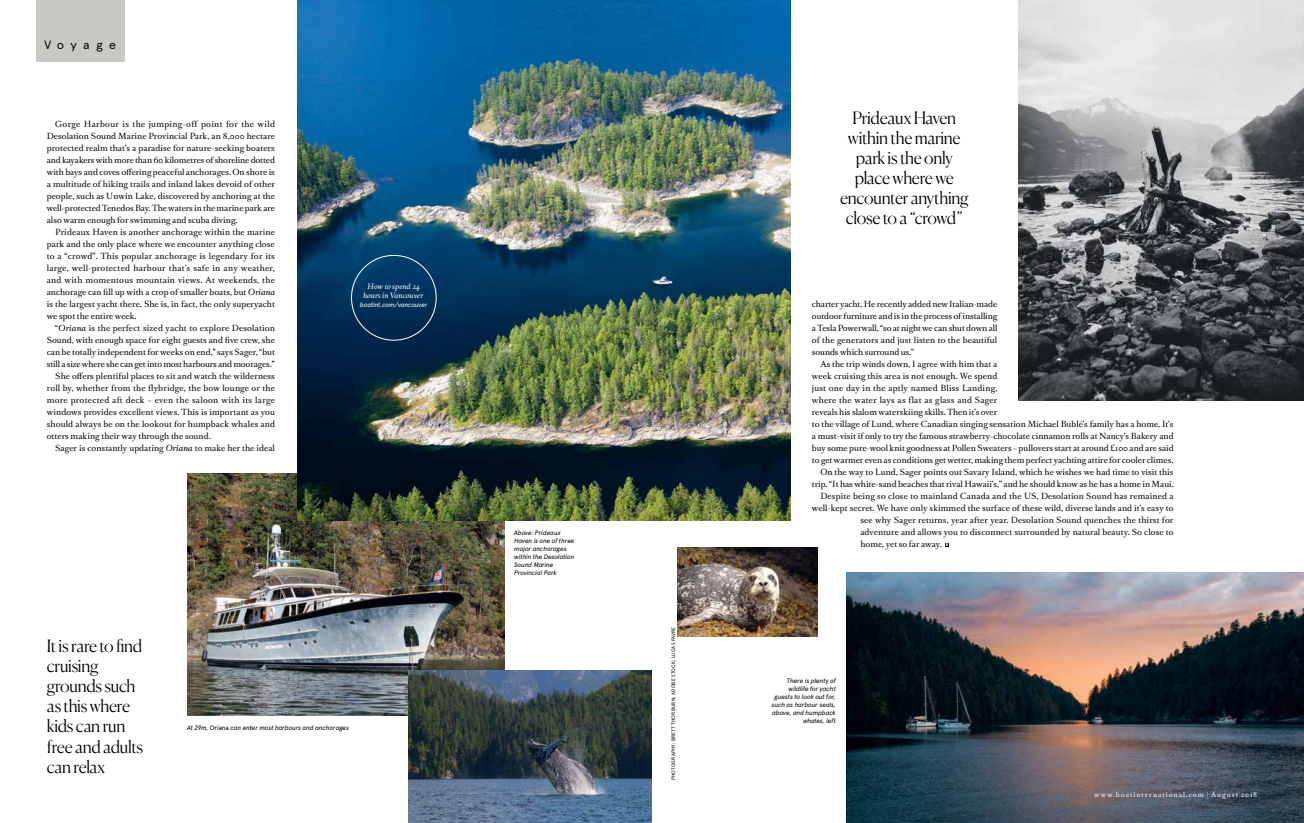
<style>
.page{position:relative;width:1304px;height:823px;background:#fff}
.page>*{position:absolute;margin:0;border:0;box-sizing:border-box;transform-origin:0 0}
.t1{font:300 17px/20px "Canela";letter-spacing:-.02em;color:#000}
.t2{font:12px "Apercu Mono";letter-spacing:.455em;color:#000}
.t3{font:8px/12px "Romain BP Text";color:#000;text-align:justify}
.t4{font:8px "Romain BP Text";letter-spacing:.02em;color:#000}
.t5{font:8px "Romain BP Text";letter-spacing:.025em;color:#000}
.t6{font:8px "Romain BP Text";letter-spacing:.035em;color:#000}
.t7{font:italic 7px/9px "Romain BP Text";color:#fff;text-align:center}
.t8{font:italic 6.5px/8px "Apercu";letter-spacing:-.025em;color:#000}
.t9{font:6.5px "Romain BP Text";letter-spacing:.14em;color:#fff}
.t10{font:italic 6.5px "Apercu";letter-spacing:-.015em;color:#fff}
.t11{font:5px "Apercu";letter-spacing:.03em;color:#000}
.s1{font-style:italic}
.s2{font-style:normal}
.s3{font-family:"Euclid Flex";font-weight:700;font-size:3.9px;color:#fff}
</style>
<div class="page">
<div style="left:36px;top:0;width:89px;height:62px;background:#c8c9c4"></div>
<img style="left:846px;top:572px;width:458px;height:250px">
<svg style="left:945px;top:543px;width:4px;height:3px"></svg>
<img style="left:1019px;top:0;width:285px;height:400px">
<img style="left:677px;top:547px;width:141px;height:88px">
<img style="left:187px;top:473px;width:317px;height:242px">
<img style="left:297px;top:0;width:494px;height:520px">
<img style="left:409px;top:669px;width:243px;height:153px">
<h2 class="t2" style="left:44px;top:38px;width:74px">Voyage</h2>
<p class="t3" style="left:47px;top:117px;width:230px;text-indent:9px">Gorge Harbour is the jumping-off point for the wild Desolation Sound Marine Provincial Park, an 8,000 hectare protected realm that’s a paradise for nature-seeking boaters and kayakers with more than 60 kilometres of shoreline dotted with bays and coves offering peaceful anchorages. On shore is a multitude of hiking trails and inland lakes devoid of other people, such as Unwin Lake, discovered by anchoring at the well-protected Tenedos Bay. The waters in the marine park are also warm enough for swimming and scuba diving.</p>
<p class="t3" style="left:47px;top:225px;width:230px;text-indent:9px">Prideaux Haven is another anchorage within the marine park and the only place where we encounter anything close to a “crowd”. This popular anchorage is legendary for its large, well-protected harbour that’s safe in any weather, and with momentous mountain views. At weekends, the anchorage can fill up with a crop of smaller boats, but <span class="s1">Oriana </span>is the largest yacht there. She is, in fact, the only superyacht we spot the entire week.</p>
<p class="t4" style="left:55px;top:321px;width:221px">“<span class="s1">Oriana</span> is the perfect sized yacht to explore Desolation</p>
<p class="t3" style="left:47px;top:333px;width:230px">Sound, with enough space for eight guests and five crew, she</p>
<p class="t3" style="left:47px;top:345px;width:230px">can be totally independent for weeks on end,” says Sager, “but</p>
<p class="t3" style="left:47px;top:357px;width:230px">still a size where she can get into most harbours and moorages.”</p>
<p class="t3" style="left:55px;top:369px;width:221px">She offers plentiful places to sit and watch the wilderness</p>
<p class="t4" style="left:47px;top:381px;width:230px">roll by, whether from the flybridge, the bow lounge or the</p>
<p class="t6" style="left:47px;top:393px;width:230px">more protected aft deck – even the saloon with its large</p>
<p class="t3" style="left:47px;top:405px;width:230px">windows provides excellent views. This is important as you</p>
<p class="t3" style="left:47px;top:417px;width:230px">should always be on the lookout for humpback whales and</p>
<p class="t3" style="left:47px;top:429px;width:166px">otters making their way through the sound.</p>
<p class="t3" style="left:55px;top:441px;width:221px">Sager is constantly updating <span class="s1">Oriana</span> to make her the ideal</p>
<p class="t7" style="left:363px;top:281px;width:61px">How to spend 24 hours in Vancouver</p>
<p class="t10" style="left:360px;top:300px;width:69px">boatint.com/vancouver</p>
<h1 class="t1" style="left:47px;top:634px;width:98px">It is rare to find cruising grounds such as this where kids can run free and adults can relax</h1>
<p class="t8" style="left:187px;top:723px;width:164px">At 29m, <span class="s2">Oriana</span> can enter most harbours and anchorages</p>
<p class="t8" style="left:514px;top:528px;width:62px">Above: Prideaux<br>Haven is one of three major anchorages within the Desolation<br>Sound Marine<br>Provincial Park</p>
<p class="t11" style="left:670px;top:780px;width:155px;rotate:-90deg">PHOTOGRAPHY: BRETT THORBURN; ADOBE STOCK; LUCAS FAVRE</p>
<h1 class="t1" style="left:840px;top:107px;width:130px;text-align:center">Prideaux Haven within the marine park is the only place where we encounter anything close to a “crowd”</h1>
<p class="t3" style="left:812px;top:297px;width:187px">charter yacht. He recently added new Italian-made outdoor furniture and is in the process of installing a Tesla Powerwall, “so at night we can shut down all of the generators and just listen to the beautiful sounds which surround us.”</p>
<p class="t3" style="left:820px;top:357px;width:178px">As the trip winds down, I agree with him that a</p>
<p class="t3" style="left:812px;top:369px;width:187px">week cruising this area is not enough. We spend</p>
<p class="t5" style="left:812px;top:381px;width:187px">just one day in the aptly named Bliss Landing,</p>
<p class="t5" style="left:812px;top:393px;width:187px">where the water lays as flat as glass and Sager</p>
<p class="t3" style="left:812px;top:405px;width:187px">reveals his slalom waterskiing skills. Then it’s over</p>
<p class="t3" style="left:812px;top:417px;width:363px">to the village of Lund, where Canadian singing sensation Michael Bublé’s family has a home. It’s</p>
<p class="t3" style="left:812px;top:429px;width:363px">a must-visit if only to try the famous strawberry-chocolate cinnamon rolls at Nancy’s Bakery and</p>
<p class="t3" style="left:812px;top:441px;width:363px">buy some pure-wool knit goodness at Pollen Sweaters – pullovers start at around £100 and are said</p>
<p class="t3" style="left:812px;top:453px;width:363px">to get warmer even as conditions get wetter, making them perfect yachting attire for cooler climes.</p>
<p class="t3" style="left:820px;top:465px;width:355px">On the way to Lund, Sager points out Savary Island, which he wishes we had time to visit this</p>
<p class="t3" style="left:812px;top:477px;width:363px">trip. “It has white-sand beaches that rival Hawaii’s,” and he should know as he has a home in Maui.</p>
<p class="t3" style="left:820px;top:489px;width:355px">Despite being so close to mainland Canada and the US, Desolation Sound has remained a</p>
<p class="t3" style="left:812px;top:501px;width:363px">well-kept secret. We have only skimmed the surface of these wild, diverse lands and it’s easy to</p>
<p class="t3" style="left:860px;top:513px;width:315px">see why Sager returns, year after year. Desolation Sound quenches the thirst for</p>
<p class="t3" style="left:860px;top:525px;width:315px">adventure and allows you to disconnect surrounded by natural beauty. So close to</p>
<p class="t3" style="left:860px;top:537px;width:89px">home, yet so far away. <span class="s3">B</span></p>
<p class="t8" style="left:772px;top:675px;width:66px;text-align:right">There is plenty of wildlife for yacht guests to look out for, such as harbour seals, above, and humpback whales, left</p>
<p class="t9" style="left:1094px;top:788px;width:165px">www.boatinternational.com | August 2018</p>
</div>
